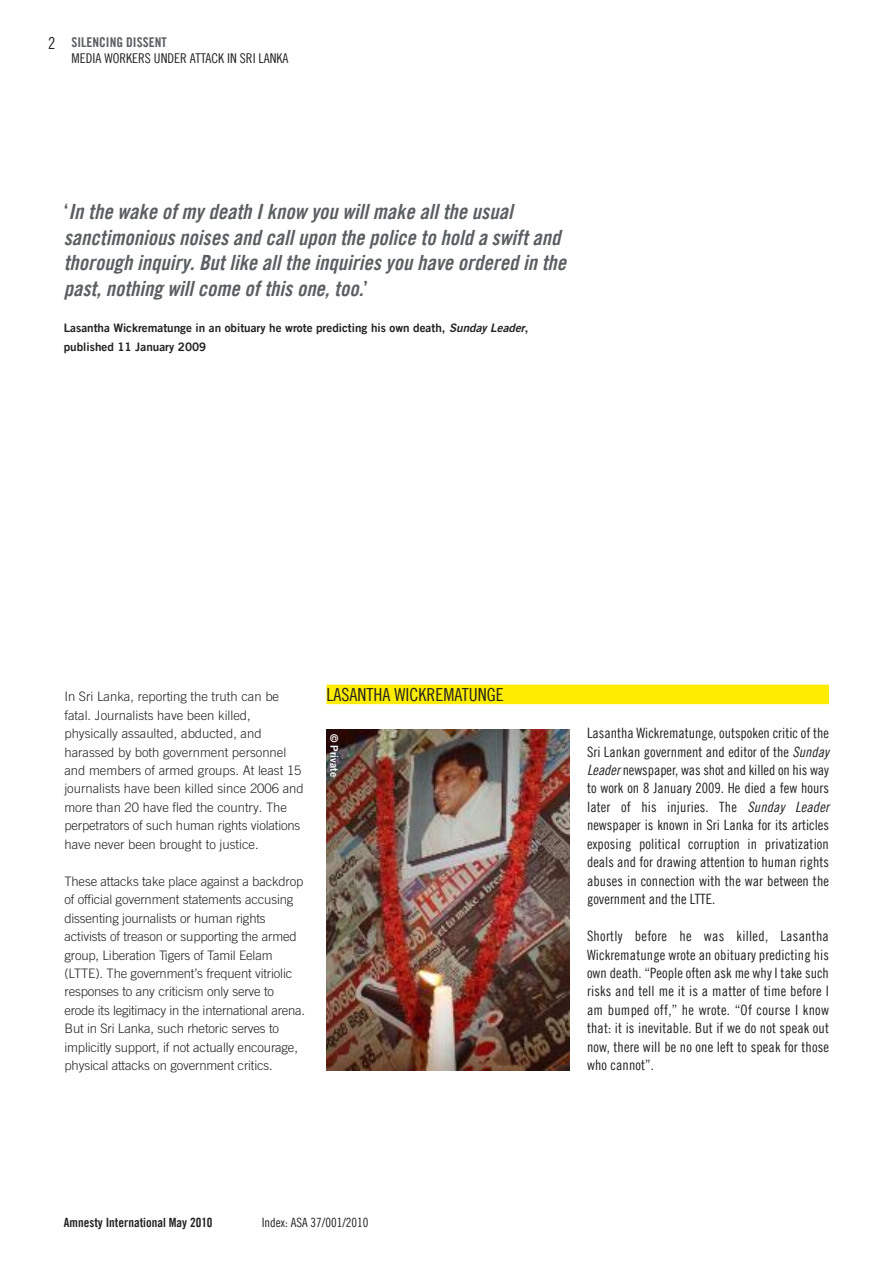
<style>
.page{position:relative;width:893px;height:1263px;background:#fff}
.page>*{position:absolute;margin:0;border:0;box-sizing:border-box;transform-origin:0 0}
.t1{font:21px/25.5px "Amnesty Trade Gothic Bd Cn 20 Ob";color:#5a5f62}
.t2{font:18px "Amnesty Trade Gothic Cn 18";color:#222221}
.t3{font:16.5px "Amnesty Trade Gothic Cn 18";color:#222221}
.t4{font:14.25px/18.5px "Amnesty Trade Gothic Cn 18";letter-spacing:.01em;color:#222221;text-align:justify}
.t5{font:13.5px "Amnesty Trade Gothic Cn 18";color:#222221}
.t6{font:13.5px "Amnesty Trade Gothic Bd Cn 20";color:#5a5f62}
.t7{font:300 13.05px/18.5px "Amnesty Trade Gothic";letter-spacing:-.01em;color:#222221}
.t8{font:12.75px "Amnesty Trade Gothic Bd Cn 20";color:#222221}
.t9{font:12.75px "Amnesty Trade Gothic Cn 18";color:#222221}
.t10{font:11.7px/18.5px "Amnesty Trade Gothic Bd 2";color:#222221}
.t11{font:10.5px "Amnesty Trade Gothic Bd 2";color:#fff}
.s1{font-family:"Amnesty Trade Gothic Bd Cn 20"}
.s2{font-family:"Amnesty Trade Gothic Bd 2 Obl"}
.s3{font-family:"Amnesty Trade Gothic Cn 18 Obl"}
</style>
<div class="page">
<div style="left:327px;top:685px;width:502px;height:19px;background:#ffed00"></div>
<img style="left:326px;top:729px;width:244px;height:341px">
<p class="t3" style="left:48px;top:33px;width:9px">2</p>
<p class="t6" style="left:71px;top:33px;width:97px">silencing dissent</p>
<p class="t5" style="left:71px;top:50px;width:219px">media workers under attack in sri lanka</p>
<h1 class="t1" style="left:64px;top:199px;width:504px"><span class="s1">‘</span>In the wake of my death I know you will make all the usual sanctimonious noises and call upon the police to hold a swift and thorough inquiry. But like all the inquiries you have ordered in the past, nothing will come of this one, too.<span class="s1">’</span></h1>
<p class="t10" style="left:64px;top:318px;width:466px">Lasantha Wickrematunge in an obituary he wrote predicting his own death, <span class="s2">Sunday Leader</span>, published 11 January 2009</p>
<p class="t7" style="left:64px;top:687px;width:241px">In Sri Lanka, reporting the truth can be fatal. Journalists have been killed, physically assaulted, abducted, and harassed by both government personnel and members of armed groups. At least 15 journalists have been killed since 2006 and more than 20 have fled the country. The perpetrators of such human rights violations have never been brought to justice.</p>
<p class="t7" style="left:64px;top:871px;width:242px">These attacks take place against a backdrop of official government statements accusing dissenting journalists or human rights activists of treason or supporting the armed group, Liberation Tigers of Tamil Eelam (LTTE). The government’s frequent vitriolic responses to any criticism only serve to erode its legitimacy in the international arena.<br>But in Sri Lanka, such rhetoric serves to implicitly support, if not actually encourage, physical attacks on government critics.</p>
<h2 class="t2" style="left:327px;top:684px;width:179px">lasantha wickrematunge</h2>
<p class="t11" style="left:341px;top:734px;width:45px;rotate:90deg">© Private</p>
<p class="t8" style="left:64px;top:1214px;width:150px">Amnesty international May 2010</p>
<p class="t9" style="left:262px;top:1214px;width:108px">index: asa 37/001/2010</p>
<p class="t4" style="left:587px;top:723px;width:243px">lasantha wickrematunge, outspoken critic of the sri lankan government and editor of the <span class="s3">Sunday Leader</span> newspaper, was shot and killed on his way to work on 8 January 2009. he died a few hours later of his injuries. the <span class="s3">Sunday Leader </span>newspaper is known in sri lanka for its articles exposing political corruption in privatization deals and for drawing attention to human rights abuses in connection with the war between the government and the ltte.</p>
<p class="t4" style="left:587px;top:926px;width:243px">shortly before he was killed, lasantha wickrematunge wrote an obituary predicting his own death. “People often ask me why i take such risks and tell me it is a matter of time before i am bumped off,” he wrote. “of course i know that: it is inevitable. But if we do not speak out now, there will be no one left to speak for those who cannot”.</p>
</div>
